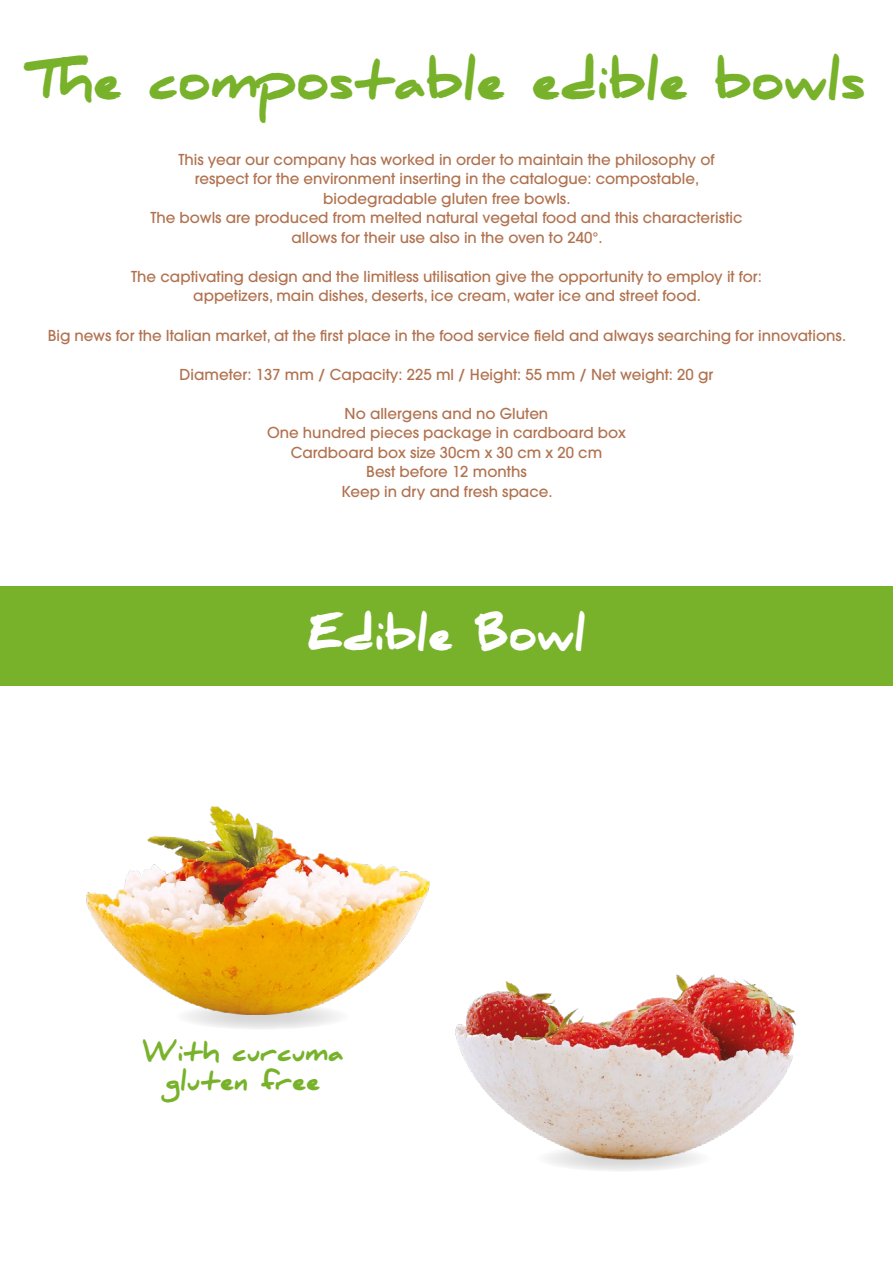
<style>
.page{position:relative;width:893px;height:1263px;background:#fff}
.page>*{position:absolute;margin:0;border:0;box-sizing:border-box;transform-origin:0 0}
.t1{font:900 49.5px "Daniel";color:#78b22b}
.t2{font:900 42.75px "Daniel";color:#fff}
.t3{font:900 24px/28.8px "Daniel";color:#78b22b;text-align:center}
.t4{font:500 15px/19.5px "Avant Garde";color:#b1724f;text-align:center}
</style>
<div class="page">
<div style="left:0;top:586px;width:893px;height:99px;background:#78b22b"></div>
<img style="left:86px;top:806px;width:344px;height:223px">
<img style="left:428px;top:926px;width:368px;height:245px">
<h1 class="t1" style="left:28px;top:53px;width:839px">The compostable edible bowls</h1>
<p class="t4" style="left:150px;top:150px;width:594px">This year our company has worked in order to maintain the philosophy of respect for the environment inserting in the catalogue: compostable, biodegradable gluten free bowls.<br>The bowls are produced from melted natural vegetal food and this characteristic allows for their use also in the oven to 240°.</p>
<p class="t4" style="left:131px;top:267px;width:632px">The captivating design and the limitless utilisation give the opportunity to employ it for: appetizers, main dishes, deserts, ice cream, water ice and street food.</p>
<p class="t4" style="left:48px;top:325px;width:800px">Big news for the Italian market, at the first place in the food service field and always searching for innovations.</p>
<p class="t4" style="left:180px;top:364px;width:535px">Diameter: 137 mm / Capacity: 225 ml / Height: 55 mm / Net weight: 20 gr</p>
<p class="t4" style="left:267px;top:403px;width:360px">No allergens and no Gluten<br>One hundred pieces package in cardboard box<br>Cardboard box size 30cm x 30 cm x 20 cm<br>Best before 12 months<br>Keep in dry and fresh space.</p>
<h2 class="t2" style="left:307px;top:610px;width:280px">Edible Bowl</h2>
<h3 class="t3" style="left:143px;top:1038px;width:202px">With curcuma gluten free</h3>
</div>
